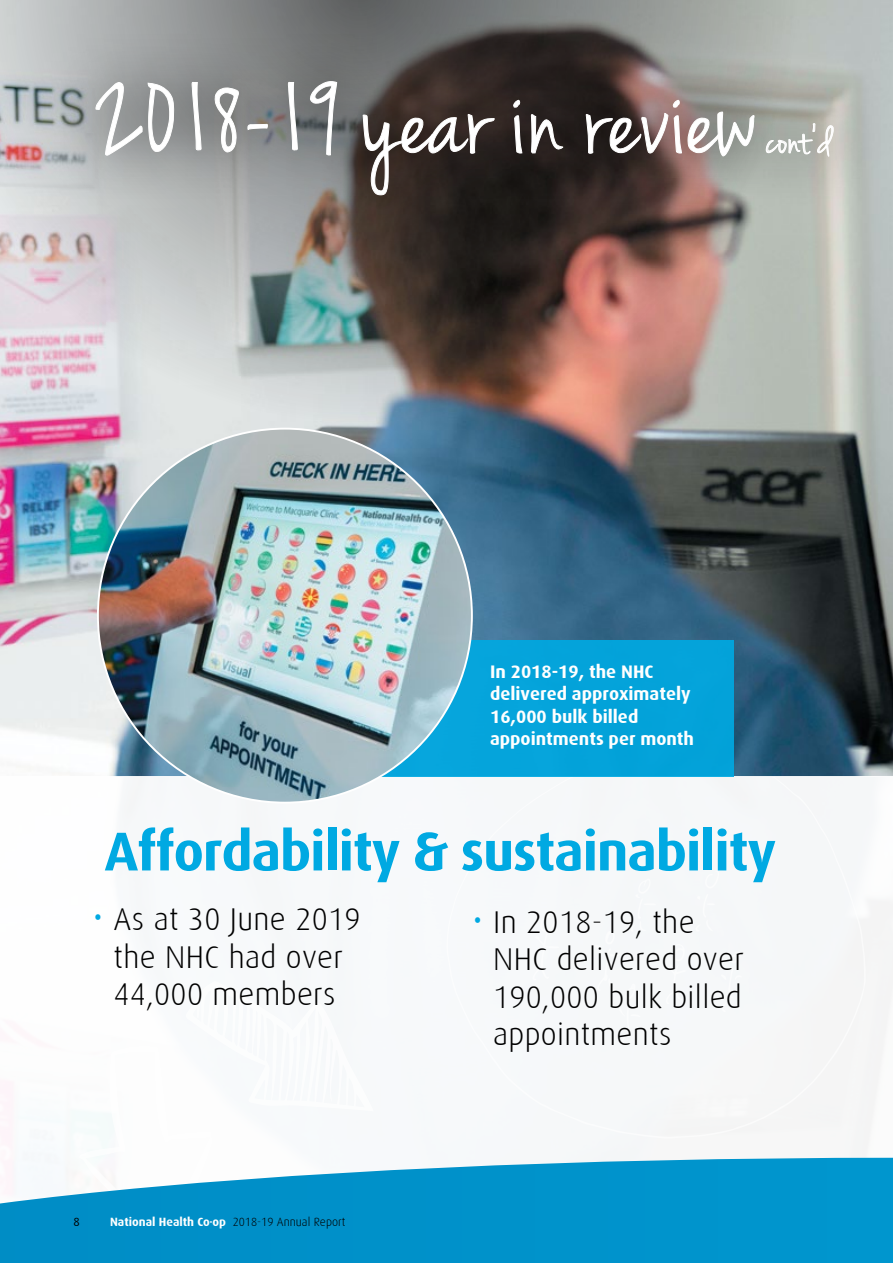
<style>
.page{position:relative;width:893px;height:1263px;background:#fff}
.page>*{position:absolute;margin:0;border:0;box-sizing:border-box;transform-origin:0 0}
.t1{font:119.25px "Jenna Sue";letter-spacing:.01em;color:#fff}
.t2{font:700 54.75px "Dax";letter-spacing:-.02em;color:#00a9e2}
.t3{font:42px "Jenna Sue";color:#fff}
.t4{font:300 31.5px/37.5px "Dax";letter-spacing:.01em;color:#000;text-align:center}
.t5{font:700 18.15px/22.5px "Dax";color:#fff}
.t6{font:700 12px "Dax";color:#fff}
.t7{font:12px "Dax";color:#000}
.s1{font-size:36px;color:#00a9e2}
.s2{font-weight:300;color:#000}
</style>
<div class="page">
<img style="left:0;top:0;width:893px;height:776px">
<svg style="left:733px;top:749px;width:133px;height:27px;background:#305c78"></svg>
<div style="left:0;top:776px;width:893px;height:487px;background:#f7f9fa"></div>
<div style="left:246px;top:640px;width:487px;height:136px;background:#04a3da"></div>
<img style="left:0;top:0;width:798px;height:423px">
<img style="left:98px;top:429px;width:374px;height:374px;border-radius:187px">
<svg style="left:51px;top:33px;width:829px;height:208px;background:#7e7b79"></svg>
<svg style="left:96px;top:82px;width:78px;height:74px;background:#a1a3a4"></svg>
<svg style="left:192px;top:82px;width:10px;height:68px"></svg>
<svg style="left:215px;top:88px;width:24px;height:64px;background:#999a9a"></svg>
<svg style="left:247px;top:124px;width:21px;height:6px"></svg>
<svg style="left:288px;top:82px;width:10px;height:68px"></svg>
<svg style="left:310px;top:81px;width:27px;height:74px;background:#7f8384"></svg>
<svg style="left:363px;top:114px;width:132px;height:81px;background:#403733"></svg>
<svg style="left:513px;top:100px;width:9px;height:54px"></svg>
<svg style="left:531px;top:114px;width:32px;height:42px"></svg>
<svg style="left:586px;top:100px;width:96px;height:54px;background:#635351"></svg>
<svg style="left:688px;top:112px;width:66px;height:44px;background:#a09d99"></svg>
<svg style="left:766px;top:123px;width:68px;height:42px;background:#b8bbb5"></svg>
<svg style="left:0;top:1158px;width:893px;height:105px;background:#209fd0"></svg>
<h1 class="t1" style="left:99px;top:49px;width:660px">2018-19 year in review</h1>
<h3 class="t3" style="left:766px;top:116px;width:67px">cont’d</h3>
<p class="t5" style="left:490px;top:660px;width:205px">In 2018-19, the NHC delivered approximately<br>16,000 bulk billed appointments per month</p>
<h2 class="t2" style="left:105px;top:821px;width:673px">Affordability &amp; sustainability</h2>
<p class="t4" style="left:93px;top:901px;width:269px"><span class="s1">•</span> As at 30 June 2019 the NHC had over<br>44,000 members</p>
<p class="t4" style="left:493px;top:903px;width:252px;text-align:left;text-indent:-21px"><span class="s1">•</span> In 2018-19, the<br>NHC delivered over<br>190,000 bulk billed appointments</p>
<p class="t7" style="left:73px;top:1215px;width:8px">8</p>
<p class="t6" style="left:110px;top:1215px;width:237px">National Health Co-op <span class="s2">2018-19 Annual Report</span></p>
</div>
